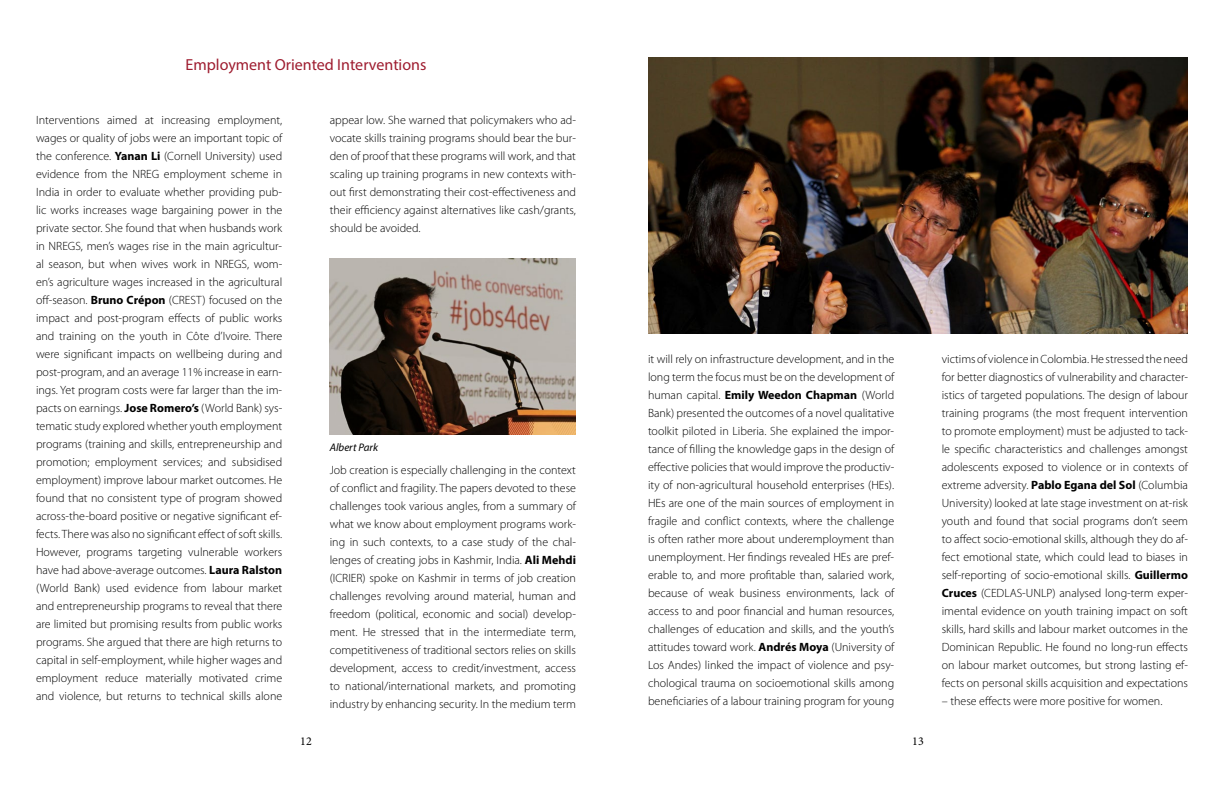
<style>
.page{position:relative;width:1224px;height:792px;background:#fff}
.page>*{position:absolute;margin:0;border:0;box-sizing:border-box;transform-origin:0 0}
.t1{font:16px "Myriad Pro";color:#9e1c2f}
.t2{font:300 12px/18px "Myriad Pro";color:#000;text-align:justify}
.t3{font:12px "Minion Pro";color:#000}
.t4{font:italic 11px "Myriad Pro";color:#000}
.s1{font-weight:700}
</style>
<div class="page">
<img style="left:330px;top:259px;width:246px;height:175px">
<img style="left:648px;top:58px;width:540px;height:275px">
<h1 class="t1" style="left:186px;top:54px;width:242px">Employment Oriented Interventions</h1>
<p class="t2" style="left:36px;top:111px;width:248px">Interventions aimed at increasing employment, wages or quality of jobs were an important topic of the conference. <span class="s1">Yanan Li</span> (Cornell University) used evidence from the NREG employment scheme in India in order to evaluate whether providing pub&shy;lic works increases wage bargaining power in the private sector. She found that when husbands work in NREGS, men’s wages rise in the main agricultur&shy;al season, but when wives work in NREGS, wom&shy;en’s agriculture wages increased in the agricultural off-season. <span class="s1">Bruno Crépon</span> (CREST) focused on the impact and post-program effects of public works and training on the youth in Côte d’Ivoire. There were significant impacts on wellbeing during and post-program, and an average 11% increase in earn&shy;ings. Yet program costs were far larger than the im&shy;pacts on earnings. <span class="s1">Jose Romero’s</span> (World Bank) sys&shy;tematic study explored whether youth employment programs (training and skills, entrepreneurship and promotion; employment services; and subsidised employment) improve labour market outcomes. He found that no consistent type of program showed across-the-board positive or negative significant ef&shy;fects. There was also no significant effect of soft skills.<br>However, programs targeting vulnerable workers have had above-average outcomes. <span class="s1">Laura Ralston </span>(World Bank) used evidence from labour market and entrepreneurship programs to reveal that there are limited but promising results from public works programs. She argued that there are high returns to capital in self-employment, while higher wages and employment reduce materially motivated crime and violence, but returns to technical skills alone</p>
<p class="t2" style="left:330px;top:111px;width:248px">appear low. She warned that policymakers who ad&shy;vocate skills training programs should bear the bur&shy;den of proof that these programs will work, and that scaling up training programs in new contexts with&shy;out first demonstrating their cost-effectiveness and their efficiency against alternatives like cash/grants, should be avoided.</p>
<p class="t4" style="left:330px;top:441px;width:50px">Albert Park</p>
<p class="t2" style="left:330px;top:461px;width:248px">Job creation is especially challenging in the context of conflict and fragility. The papers devoted to these challenges took various angles, from a summary of what we know about employment programs work&shy;ing in such contexts, to a case study of the chal&shy;lenges of creating jobs in Kashmir, India. <span class="s1">Ali Mehdi </span>(ICRIER) spoke on Kashmir in terms of job creation challenges revolving around material, human and freedom (political, economic and social) develop&shy;ment. He stressed that in the intermediate term, competitiveness of traditional sectors relies on skills development, access to credit/investment, access to national/international markets, and promoting industry by enhancing security. In the medium term</p>
<p class="t2" style="left:648px;top:350px;width:248px">it will rely on infrastructure development, and in the long term the focus must be on the development of human capital. <span class="s1">Emily Weedon Chapman</span> (World Bank) presented the outcomes of a novel qualitative toolkit piloted in Liberia. She explained the impor&shy;tance of filling the knowledge gaps in the design of effective policies that would improve the productiv&shy;ity of non-agricultural household enterprises (HEs).<br>HEs are one of the main sources of employment in fragile and conflict contexts, where the challenge is often rather more about underemployment than unemployment. Her findings revealed HEs are pref&shy;erable to, and more profitable than, salaried work, because of weak business environments, lack of access to and poor financial and human resources, challenges of education and skills, and the youth’s attitudes toward work. <span class="s1">Andrés Moya</span> (University of Los Andes) linked the impact of violence and psy&shy;chological trauma on socioemotional skills among beneficiaries of a labour training program for young</p>
<p class="t2" style="left:942px;top:350px;width:248px">victims of violence in Colombia. He stressed the need for better diagnostics of vulnerability and character&shy;istics of targeted populations. The design of labour training programs (the most frequent intervention to promote employment) must be adjusted to tack&shy;le specific characteristics and challenges amongst adolescents exposed to violence or in contexts of extreme adversity. <span class="s1">Pablo Egana del Sol</span> (Columbia University) looked at late stage investment on at-risk youth and found that social programs don’t seem to affect socio-emotional skills, although they do af&shy;fect emotional state, which could lead to biases in self-reporting of socio-emotional skills. <span class="s1">Guillermo Cruces</span> (CEDLAS-UNLP) analysed long-term exper&shy;imental evidence on youth training impact on soft skills, hard skills and labour market outcomes in the Dominican Republic. He found no long-run effects on labour market outcomes, but strong lasting ef&shy;fects on personal skills acquisition and expectations</p>
<p class="t2" style="left:942px;top:692px;width:222px">– these effects were more positive for women.</p>
<p class="t3" style="left:300px;top:733px;width:13px">12</p>
<p class="t3" style="left:912px;top:733px;width:13px">13</p>
</div>
